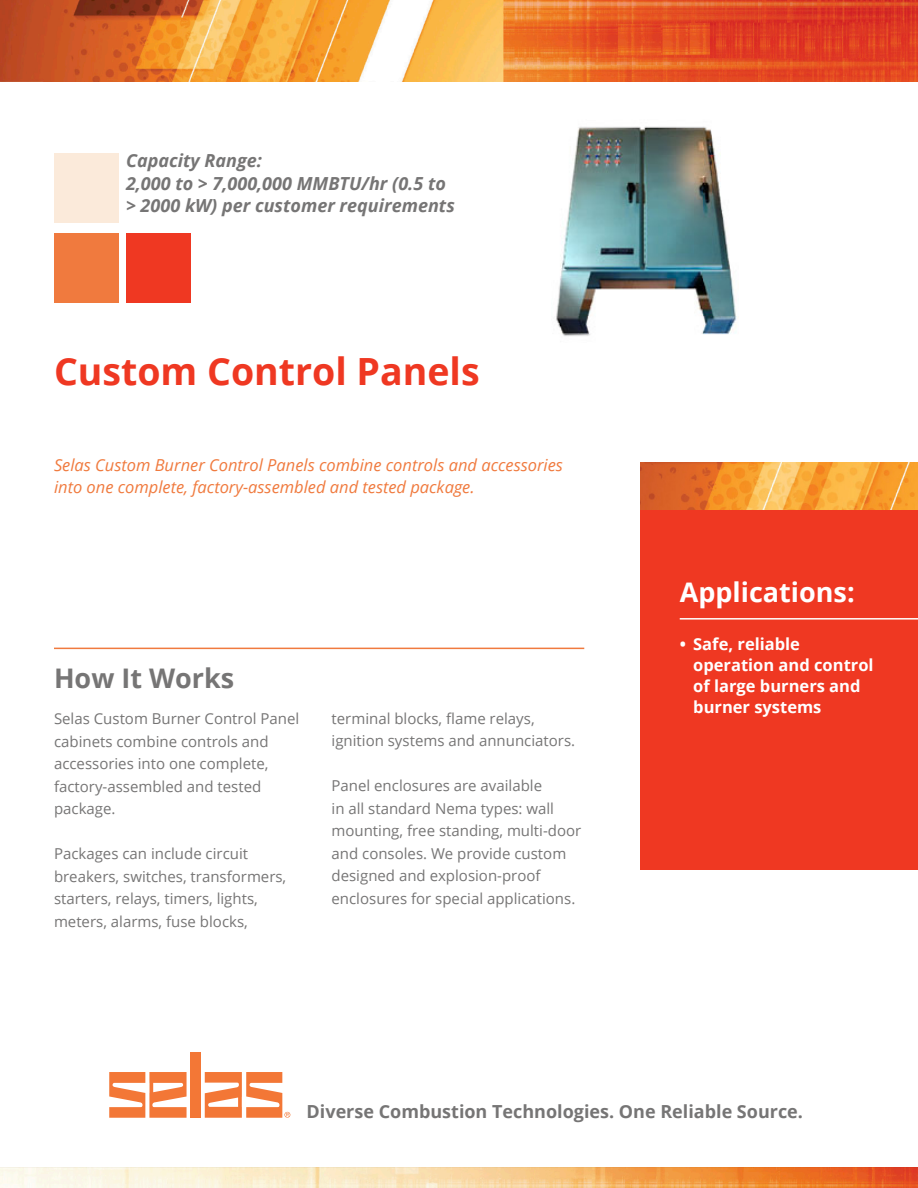
<style>
.page{position:relative;width:918px;height:1188px;background:#fff}
.page>*{position:absolute;margin:0;border:0;box-sizing:border-box;transform-origin:0 0}
.t1{font:700 37.5px "Open Sans";color:#ef3822}
.t2{font:700 27px "Open Sans";color:#fff}
.t3{font:700 27px "Open Sans";color:#767575}
.t4{font:italic 700 18px/22.5px "Open Sans";color:#767575}
.t5{font:700 18px "Open Sans";color:#767575}
.t6{font:italic 16.5px/22.5px "Open Sans";color:#f07a3e}
.t7{font:700 16.5px/21px "Open Sans";color:#fff}
.t8{font:15px/22.5px "Open Sans";color:#767575}
</style>
<div class="page">
<div style="left:641px;top:478px;width:277px;height:392px;background:#ef3822"></div>
<hr style="left:54px;top:648px;width:530px;height:1px;background:#f07a3e">
<div style="left:54px;top:233px;width:64px;height:69px;background:#f07a3e"></div>
<div style="left:126px;top:233px;width:64px;height:69px;background:#ef3822"></div>
<hr style="left:680px;top:618px;width:238px;height:2px;background:#fff">
<div style="left:54px;top:153px;width:64px;height:70px;background:#fbeada"></div>
<img style="left:0;top:0;width:918px;height:82px">
<img style="left:556px;top:126px;width:181px;height:210px">
<img style="left:641px;top:462px;width:277px;height:48px">
<svg style="left:109px;top:1072px;width:78px;height:46px"></svg>
<div style="left:190px;top:1052px;width:11px;height:66px;background:#f37736"></div>
<svg style="left:205px;top:1072px;width:85px;height:46px"></svg>
<img style="left:0;top:1167px;width:918px;height:21px">
<p class="t4" style="left:126px;top:149px;width:330px">Capacity Range:<br>2,000 to &gt; 7,000,000 MMBTU/hr (0.5 to &gt; 2000 kW) per customer requirements</p>
<p class="t1" style="left:54px;top:345px;width:427px">Custom Control Panels</p>
<p class="t6" style="left:54px;top:453px;width:510px">Selas Custom Burner Control Panels combine controls and accessories into one complete, factory-assembled and tested package.</p>
<p class="t3" style="left:54px;top:660px;width:182px">How It Works</p>
<p class="t8" style="left:54px;top:707px;width:247px">Selas Custom Burner Control Panel cabinets combine controls and accessories into one complete, factory-assembled and tested package.</p>
<p class="t8" style="left:54px;top:842px;width:234px">Packages can include circuit breakers, switches, transformers, starters, relays, timers, lights, meters, alarms, fuse blocks,</p>
<p class="t8" style="left:332px;top:707px;width:245px">terminal blocks, flame relays, ignition systems and annunciators.</p>
<p class="t8" style="left:332px;top:774px;width:251px">Panel enclosures are available<br>in all standard Nema types: wall mounting, free standing, multi-door and consoles. We provide custom designed and explosion-proof enclosures for special applications.</p>
<p class="t2" style="left:680px;top:573px;width:176px">Applications:</p>
<p class="t7" style="left:693px;top:633px;width:182px;text-indent:-14px">• Safe, reliable operation and control of large burners and burner systems</p>
<p class="t5" style="left:307px;top:1099px;width:498px">Diverse Combustion Technologies. One Reliable Source.</p>
</div>
